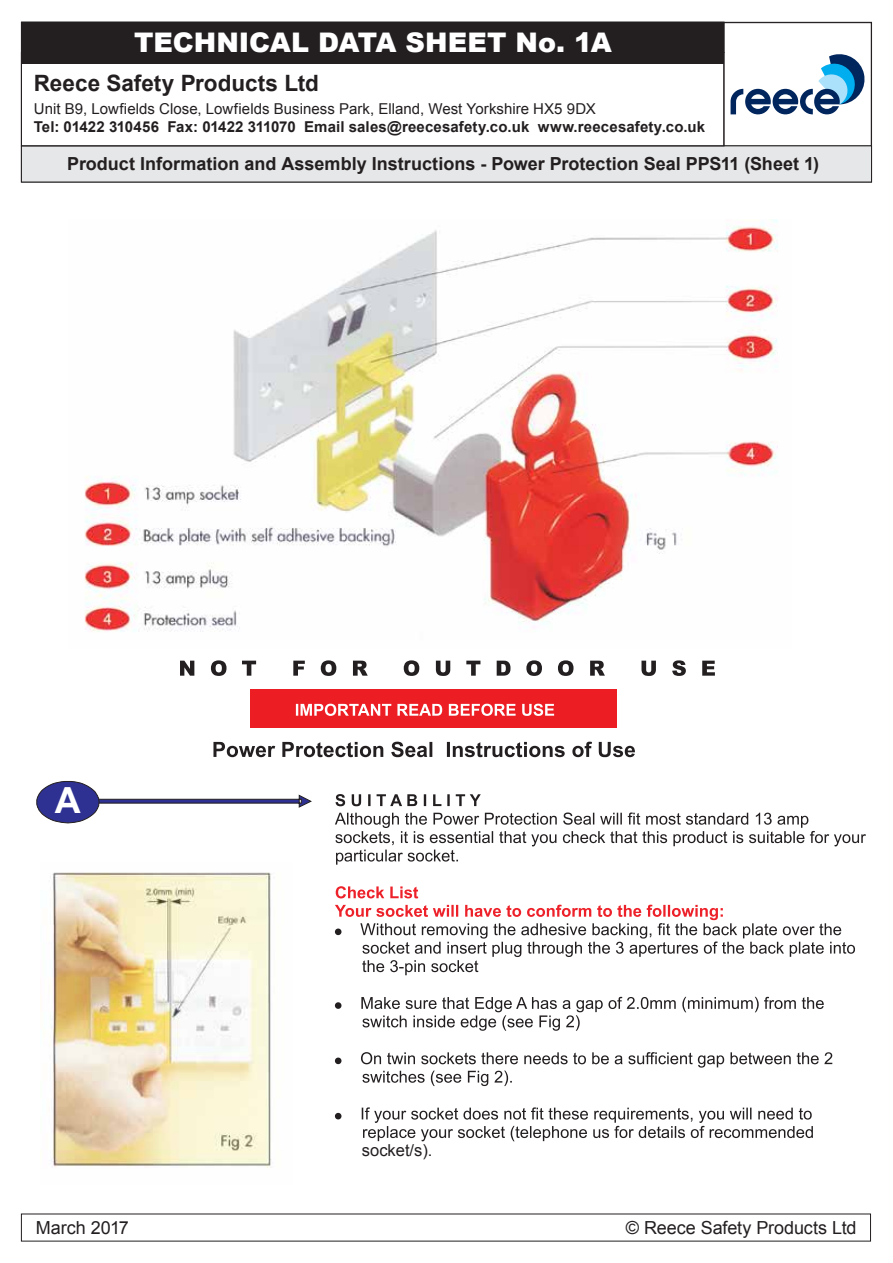
<style>
.page{position:relative;width:893px;height:1263px;background:#fff}
.page>*{position:absolute;margin:0;border:0;box-sizing:border-box;transform-origin:0 0}
.t1{font:700 36px "Arial";color:#fff}
.t2{font:900 27px "Arial";color:#fff}
.t3{font:700 22.5px "Arial";color:#231f20}
.t4{font:700 18px "Arial";color:#231f20}
.t5{font:18px "Arial";letter-spacing:-.005em;color:#231f20}
.t6{font:16.5px "Arial";color:#231f20}
.t7{font:700 15px "Arial";letter-spacing:.01em;color:#231f20}
.t8{font:15px "Arial";color:#231f20}
</style>
<div class="page">
<div style="left:723px;top:22px;width:148px;height:124px;border:1px solid #231f20"></div>
<div style="left:21px;top:145px;width:850px;height:37px;background:#e6e7e8"></div>
<div style="left:21px;top:52px;width:703px;height:94px;border:1px solid #231f20"></div>
<div style="left:22px;top:22px;width:702px;height:42px;background:#231f20"></div>
<div style="left:250px;top:690px;width:367px;height:38px;background:#ed1d24"></div>
<img style="left:40px;top:872px;width:232px;height:296px">
<img style="left:84px;top:220px;width:694px;height:412px">
<svg style="left:296px;top:704px;width:258px;height:12px"></svg>
<svg style="left:213px;top:742px;width:422px;height:15px"></svg>
<svg style="left:335px;top:794px;width:146px;height:12px"></svg>
<svg style="left:335px;top:813px;width:530px;height:52px"></svg>
<svg style="left:361px;top:997px;width:462px;height:34px"></svg>
<svg style="left:361px;top:1052px;width:471px;height:34px"></svg>
<svg style="left:362px;top:1107px;width:450px;height:34px"></svg>
<svg style="left:335px;top:1002px;width:6px;height:7px"></svg>
<svg style="left:335px;top:1058px;width:6px;height:6px"></svg>
<svg style="left:335px;top:1113px;width:6px;height:6px"></svg>
<svg style="left:336px;top:886px;width:82px;height:12px"></svg>
<svg style="left:335px;top:905px;width:520px;height:70px"></svg>
<svg style="left:180px;top:660px;width:535px;height:16px"></svg>
<svg style="left:36px;top:781px;width:275px;height:42px"></svg>
<svg style="left:730px;top:54px;width:135px;height:60px"></svg>
<h2 class="t2" style="left:134px;top:23px;width:479px">TECHNICAL DATA SHEET No. 1A</h2>
<h3 class="t3" style="left:34px;top:68px;width:286px">Reece Safety Products Ltd</h3>
<p class="t8" style="left:34px;top:99px;width:563px">Unit B9, Lowfields Close, Lowfields Business Park, Elland, West Yorkshire HX5 9DX</p>
<p class="t7" style="left:34px;top:117px;width:673px">Tel: 01422 310456 Fax: 01422 311070 Email sales@reecesafety.co.uk www.reecesafety.co.uk</p>
<p class="t4" style="left:67px;top:152px;width:753px">Product Information and Assembly Instructions - Power Protection Seal PPS11 (Sheet 1)</p>
<h1 class="t1" style="left:55px;top:777px;width:27px">A</h1>
<p class="t5" style="left:36px;top:1216px;width:94px">March 2017</p>
<p class="t6" style="left:362px;top:1140px;width:72px">socket/s).</p>
<p class="t5" style="left:626px;top:1215px;width:232px">© Reece Safety Products Ltd</p>
</div>
